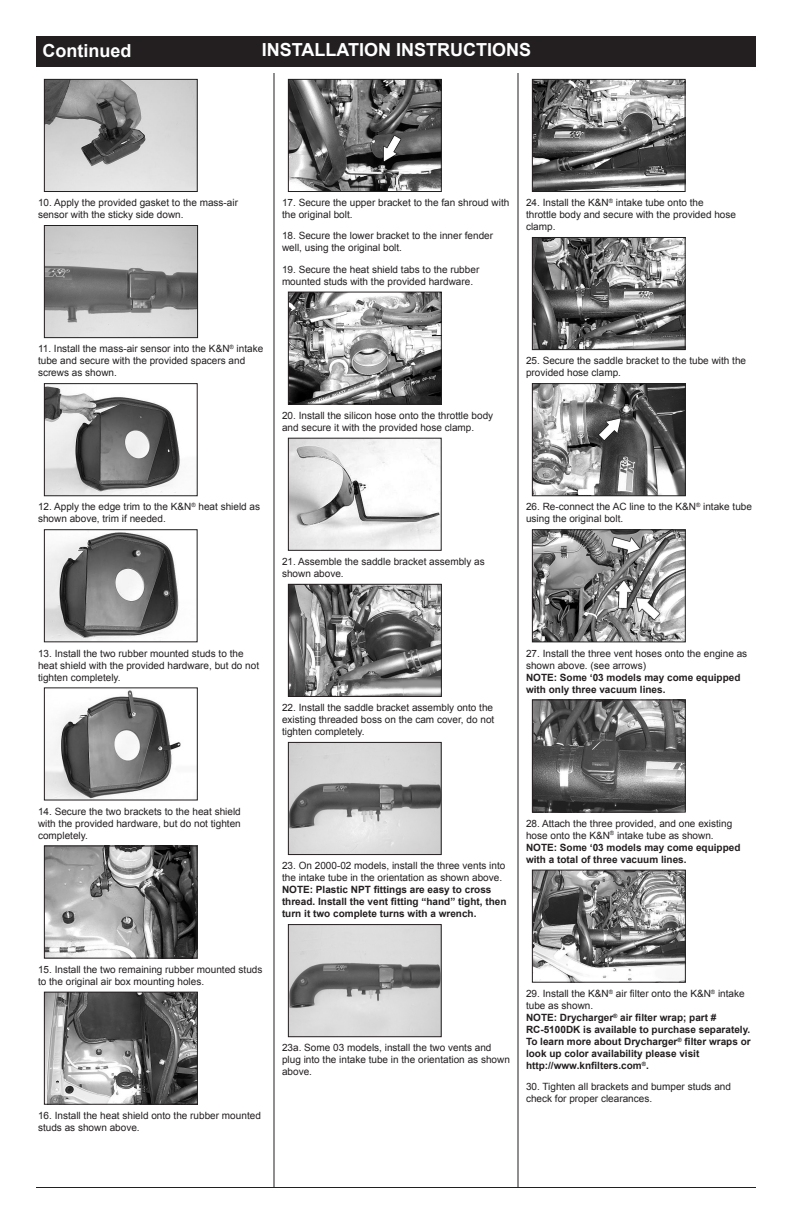
<style>
.page{position:relative;width:792px;height:1224px;background:#fff}
.page>*{position:absolute;margin:0;border:0;box-sizing:border-box;transform-origin:0 0}
.t1{font:700 18px "Arial";color:#fff}
.t2{font:10px/12px "Arial";color:#231f20}
.t3{font:700 10px/12px "Arial";color:#231f20}
</style>
<div class="page">
<div style="left:36px;top:36px;width:720px;height:31px;background:#231f20"></div>
<hr style="left:274px;top:73px;width:1px;height:1115px;background:#231f20">
<hr style="left:518px;top:73px;width:1px;height:1115px;background:#231f20">
<img style="left:46px;top:690px;width:135px;height:108px">
<div style="left:44px;top:688px;width:154px;height:112px;border:1px solid #231f20"></div>
<img style="left:46px;top:848px;width:150px;height:108px">
<div style="left:44px;top:846px;width:154px;height:112px;border:1px solid #231f20"></div>
<img style="left:46px;top:994px;width:150px;height:109px">
<div style="left:44px;top:992px;width:154px;height:113px;border:1px solid #231f20"></div>
<img style="left:290px;top:81px;width:150px;height:109px">
<div style="left:288px;top:79px;width:154px;height:113px;border:1px solid #231f20"></div>
<img style="left:290px;top:294px;width:150px;height:109px">
<div style="left:288px;top:292px;width:154px;height:113px;border:1px solid #231f20"></div>
<img style="left:290px;top:440px;width:150px;height:109px">
<div style="left:288px;top:438px;width:154px;height:113px;border:1px solid #231f20"></div>
<img style="left:290px;top:586px;width:150px;height:109px">
<div style="left:288px;top:584px;width:154px;height:113px;border:1px solid #231f20"></div>
<img style="left:290px;top:744px;width:150px;height:109px">
<div style="left:288px;top:742px;width:154px;height:113px;border:1px solid #231f20"></div>
<img style="left:534px;top:872px;width:150px;height:109px">
<div style="left:532px;top:870px;width:154px;height:113px;border:1px solid #231f20"></div>
<img style="left:290px;top:926px;width:150px;height:109px">
<div style="left:288px;top:924px;width:154px;height:113px;border:1px solid #231f20"></div>
<img style="left:534px;top:81px;width:150px;height:109px">
<div style="left:532px;top:79px;width:154px;height:113px;border:1px solid #231f20"></div>
<img style="left:534px;top:239px;width:150px;height:109px">
<div style="left:532px;top:237px;width:154px;height:113px;border:1px solid #231f20"></div>
<img style="left:534px;top:385px;width:150px;height:109px">
<div style="left:532px;top:383px;width:154px;height:113px;border:1px solid #231f20"></div>
<img style="left:534px;top:531px;width:150px;height:109px">
<div style="left:532px;top:529px;width:154px;height:113px;border:1px solid #231f20"></div>
<img style="left:534px;top:702px;width:150px;height:108px">
<div style="left:532px;top:700px;width:154px;height:112px;border:1px solid #231f20"></div>
<img style="left:46px;top:532px;width:133px;height:108px">
<div style="left:44px;top:529px;width:154px;height:113px;border:1px solid #231f20"></div>
<img style="left:46px;top:385px;width:134px;height:109px">
<div style="left:44px;top:383px;width:154px;height:113px;border:1px solid #231f20"></div>
<img style="left:46px;top:81px;width:150px;height:109px">
<div style="left:44px;top:79px;width:154px;height:113px;border:1px solid #231f20"></div>
<img style="left:46px;top:227px;width:150px;height:109px">
<div style="left:44px;top:225px;width:154px;height:113px;border:1px solid #231f20"></div>
<hr style="left:36px;top:1187px;width:720px;height:1px;background:#231f20">
<p class="t1" style="left:42px;top:38px;width:90px">Continued</p>
<p class="t1" style="left:262px;top:37px;width:271px">INSTALLATION INSTRUCTIONS</p>
<p class="t2" style="left:38px;top:197px;width:202px">10. Apply the provided gasket to the mass-air sensor with the sticky side down.</p>
<p class="t2" style="left:282px;top:197px;width:229px">17. Secure the upper bracket to the fan shroud with the original bolt.</p>
<p class="t2" style="left:282px;top:230px;width:213px">18. Secure the lower bracket to the inner fender well, using the original bolt.</p>
<p class="t2" style="left:282px;top:263px;width:199px">19. Secure the heat shield tabs to the rubber mounted studs with the provided hardware.</p>
<p class="t2" style="left:526px;top:197px;width:179px">24. Install the K&amp;N<sup>®</sup> intake tube onto the</p>
<p class="t2" style="left:526px;top:209px;width:212px">throttle body and secure with the provided hose clamp.</p>
<p class="t2" style="left:38px;top:343px;width:227px">11. Install the mass-air sensor into the K&amp;N<sup>®</sup> intake tube and secure with the provided spacers and screws as shown.</p>
<p class="t2" style="left:282px;top:409px;width:213px">20. Install the silicon hose onto the throttle body and secure it with the provided hose clamp.</p>
<p class="t2" style="left:526px;top:355px;width:222px">25. Secure the saddle bracket to the tube with the provided hose clamp.</p>
<p class="t2" style="left:38px;top:501px;width:224px">12. Apply the edge trim to the K&amp;N<sup>®</sup> heat shield as shown above, trim if needed.</p>
<p class="t2" style="left:282px;top:556px;width:204px">21. Assemble the saddle bracket assembly as shown above.</p>
<p class="t2" style="left:526px;top:501px;width:228px">26. Re-connect the AC line to the K&amp;N<sup>®</sup> intake tube using the original bolt.</p>
<p class="t2" style="left:38px;top:647px;width:223px">13. Install the two rubber mounted studs to the heat shield with the provided hardware, but do not tighten completely.</p>
<p class="t2" style="left:282px;top:702px;width:214px;text-align:justify">22. Install the saddle bracket assembly onto the existing threaded boss on the cam cover, do not tighten completely.</p>
<p class="t2" style="left:526px;top:647px;width:223px">27. Install the three vent hoses onto the engine as shown above. (see arrows)</p>
<p class="t3" style="left:526px;top:671px;width:216px">NOTE: Some ‘03 models may come equipped with only three vacuum lines.</p>
<p class="t2" style="left:38px;top:805px;width:204px;text-align:justify">14. Secure the two brackets to the heat shield with the provided hardware, but do not tighten completely.</p>
<p class="t2" style="left:38px;top:963px;width:226px">15. Install the two remaining rubber mounted studs to the original air box mounting holes.</p>
<p class="t2" style="left:38px;top:1110px;width:224px">16. Install the heat shield onto the rubber mounted studs as shown above.</p>
<p class="t2" style="left:282px;top:860px;width:225px">23. On 2000-02 models, install the three vents into the intake tube in the orientation as shown above.</p>
<p class="t3" style="left:282px;top:884px;width:226px">NOTE: Plastic NPT fittings are easy to cross thread. Install the vent fitting “hand” tight, then turn it two complete turns with a wrench.</p>
<p class="t2" style="left:526px;top:817px;width:208px">28. Attach the three provided, and one existing hose onto the K&amp;N<sup>®</sup> intake tube as shown.</p>
<p class="t3" style="left:526px;top:842px;width:216px">NOTE: Some ‘03 models may come equipped with a total of three vacuum lines.</p>
<p class="t2" style="left:282px;top:1042px;width:229px">23a. Some 03 models, install the two vents and plug into the intake tube in the orientation as shown above.</p>
<p class="t2" style="left:526px;top:987px;width:220px">29. Install the K&amp;N<sup>®</sup> air filter onto the K&amp;N<sup>®</sup> intake tube as shown.</p>
<p class="t3" style="left:526px;top:1012px;width:192px">NOTE: Drycharger<sup>®</sup> air filter wrap; part #</p>
<p class="t3" style="left:526px;top:1024px;width:226px;text-align:justify">RC-5100DK is available to purchase separately.<br>To learn more about Drycharger<sup>®</sup> filter wraps or look up color availability please visit</p>
<p class="t3" style="left:526px;top:1060px;width:124px">http://www.knfilters.com<sup>®</sup>.</p>
<p class="t2" style="left:526px;top:1081px;width:207px">30. Tighten all brackets and bumper studs and check for proper clearances.</p>
</div>
